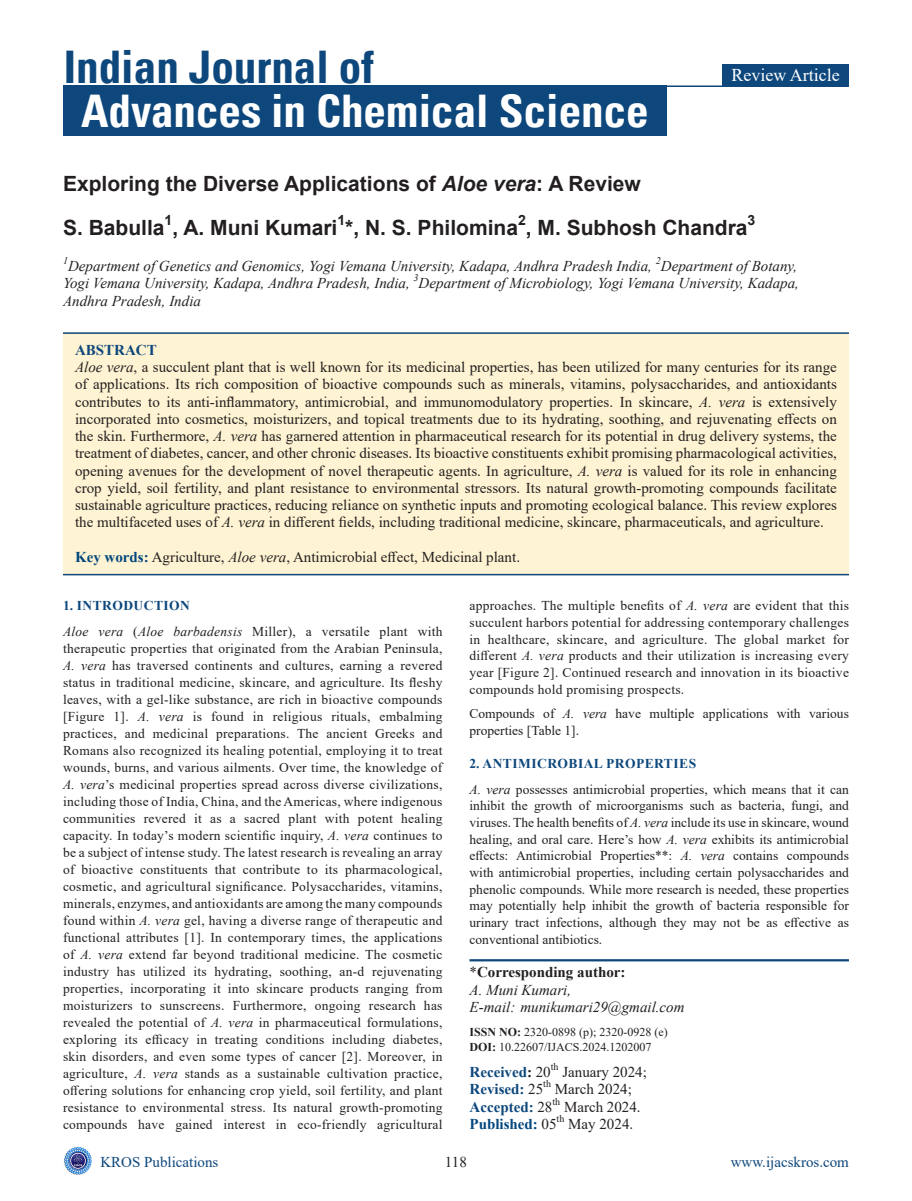
<style>
.page{position:relative;width:912px;height:1201px;background:#fff}
.page>*{position:absolute;margin:0;border:0;box-sizing:border-box;transform-origin:0 0}
.JN{font:700 condensed 45px "Univers";color:#fff}
.JN-2{font:700 condensed 45px "Univers";color:#0d477c}
.AT{font:700 21px "Arial";color:#231f20}
.t1{font:18px "Times New Roman";color:#fff}
.ABS{font:15px/17.2px "Times New Roman";color:#231f20;text-align:justify}
.AFF{font:italic 15px "Times New Roman";color:#231f20}
.KWD{font:15px "Times New Roman";color:#231f20}
.ADD{font:italic 15px/17.2px "Times New Roman";color:#231f20}
.HIS{font:15px "Times New Roman";color:#231f20}
.doi{font:15px "Times New Roman";color:#0d477c}
.HIS-2{font:700 15px "Times New Roman";color:#0d477c}
.HIS-3{font:700 15px "Times New Roman";color:#00467e}
.ABSH{font:700 15px "Times New Roman";color:#0d477c}
.doi-2{font:15px "Times New Roman";color:#231f20}
.AT-2{font:700 14.1px "Arial";color:#231f20}
.TX{font:13.5px/17px "Times New Roman";color:#231f20;text-align:justify}
.t2{font:700 13.5px "Times New Roman";letter-spacing:.035em;color:#0d477c}
.DOI{font:12px/15px "Times New Roman";color:#231f20}
.HIS-4{font:10.05px "Times New Roman";color:#231f20}
.AFF-2{font:italic 10.05px "Times New Roman";color:#231f20}
.s1{font-style:italic}
.s2{font-weight:700;color:#00467e}
.s3{font-style:normal}
.s4{font-weight:700;font-style:normal}
.s5{font-weight:700}
.s6{color:#231f20}
.s7{font-weight:400;color:#231f20}
</style>
<div class="page">
<img style="left:64px;top:1146px;width:28px;height:28px">
<hr style="left:469px;top:959px;width:380px;height:2px;background:#0d477c">
<div style="left:63px;top:333px;width:786px;height:241px;background:#fef3d2"></div>
<hr style="left:63px;top:332px;width:786px;height:2px;background:#0d477c">
<hr style="left:63px;top:574px;width:786px;height:1px;background:#0d477c">
<div style="left:63px;top:86px;width:603px;height:50px;background:#0d477c"></div>
<hr style="left:666px;top:86px;width:183px;height:1px;background:#0d477c">
<div style="left:722px;top:64px;width:127px;height:22px;background:#0d477c"></div>
<p class="JN-2" style="left:64px;top:39px;width:312px">Indian Journal of</p>
<p class="JN" style="left:81px;top:83px;width:569px">Advances in Chemical Science</p>
<p class="t1" style="left:731px;top:62px;width:110px">Review Article</p>
<p class="AT" style="left:63px;top:169px;width:579px">Exploring the Diverse Applications of <span class="s1">Aloe vera</span>: A Review</p>
<p class="AT" style="left:63px;top:212px;width:686px">S. Babulla , A. Muni Kumari *, N. S. Philomina , M. Subhosh Chandra</p>
<p class="AT-2" style="left:165px;top:210px;width:9px">1</p>
<p class="AT-2" style="left:337px;top:210px;width:9px">1</p>
<p class="AT-2" style="left:518px;top:210px;width:9px">2</p>
<p class="AT-2" style="left:747px;top:210px;width:9px">3</p>
<p class="AFF-2" style="left:63px;top:254px;width:7px">1</p>
<p class="AFF-2" style="left:655px;top:254px;width:7px">2</p>
<p class="AFF" style="left:661px;top:256px;width:138px">Department of Botany,</p>
<p class="AFF" style="left:68px;top:256px;width:585px">Department of Genetics and Genomics, Yogi Vemana University, Kadapa, Andhra Pradesh India,</p>
<p class="AFF" style="left:63px;top:273px;width:348px">Yogi Vemana University, Kadapa, Andhra Pradesh, India,</p>
<p class="AFF-2" style="left:413px;top:271px;width:7px">3</p>
<p class="AFF" style="left:418px;top:273px;width:382px">Department of Microbiology, Yogi Vemana University, Kadapa,</p>
<p class="AFF" style="left:63px;top:290px;width:139px">Andhra Pradesh, India</p>
<p class="ABSH" style="left:75px;top:339px;width:83px">ABSTRACT</p>
<p class="ABS" style="left:75px;top:358px;width:763px"><span class="s1">Aloe vera</span>, a succulent plant that is well known for its medicinal properties, has been utilized for many centuries for its range of applications. Its rich composition of bioactive compounds such as minerals, vitamins, polysaccharides, and antioxidants contributes to its anti-inflammatory, antimicrobial, and immunomodulatory properties. In skincare, <span class="s1">A. vera</span> is extensively incorporated into cosmetics, moisturizers, and topical treatments due to its hydrating, soothing, and rejuvenating effects on the skin. Furthermore, <span class="s1">A. vera</span> has garnered attention in pharmaceutical research for its potential in drug delivery systems, the treatment of diabetes, cancer, and other chronic diseases. Its bioactive constituents exhibit promising pharmacological activities, opening avenues for the development of novel therapeutic agents. In agriculture, <span class="s1">A. vera</span> is valued for its role in enhancing crop yield, soil fertility, and plant resistance to environmental stressors. Its natural growth-promoting compounds facilitate sustainable agriculture practices, reducing reliance on synthetic inputs and promoting ecological balance. This review explores the multifaceted uses of <span class="s1">A. vera</span> in different fields, including traditional medicine, skincare, pharmaceuticals, and agriculture.</p>
<p class="KWD" style="left:75px;top:546px;width:446px"><span class="s2">Key words:</span> Agriculture, <span class="s1">Aloe vera</span>, Antimicrobial effect, Medicinal plant.</p>
<h1 class="t2" style="left:63px;top:596px;width:128px">1. INTRODUCTION</h1>
<p class="TX" style="left:63px;top:623px;width:381px"><span class="s1">Aloe vera</span> (<span class="s1">Aloe barbadensis</span> Miller), a versatile plant with therapeutic properties that originated from the Arabian Peninsula, <span class="s1">A. vera</span> has traversed continents and cultures, earning a revered status in traditional medicine, skincare, and agriculture. Its fleshy leaves, with a gel-like substance, are rich in bioactive compounds [Figure 1]. <span class="s1">A. vera</span> is found in religious rituals, embalming practices, and medicinal preparations. The ancient Greeks and Romans also recognized its healing potential, employing it to treat wounds, burns, and various ailments. Over time, the knowledge of <span class="s1">A. vera</span>’s medicinal properties spread across diverse civilizations, including those of India, China, and the Americas, where indigenous communities revered it as a sacred plant with potent healing capacity. In today’s modern scientific inquiry, <span class="s1">A. vera</span> continues to be a subject of intense study. The latest research is revealing an array of bioactive constituents that contribute to its pharmacological, cosmetic, and agricultural significance. Polysaccharides, vitamins, minerals, enzymes, and antioxidants are among the many compounds found within <span class="s1">A. vera</span> gel, having a diverse range of therapeutic and functional attributes [1]. In contemporary times, the applications of <span class="s1">A. vera</span> extend far beyond traditional medicine. The cosmetic industry has utilized its hydrating, soothing, an-d rejuvenating properties, incorporating it into skincare products ranging from moisturizers to sunscreens. Furthermore, ongoing research has revealed the potential of <span class="s1">A. vera</span> in pharmaceutical formulations, exploring its efficacy in treating conditions including diabetes, skin disorders, and even some types of cancer [2]. Moreover, in agriculture, <span class="s1">A. vera</span> stands as a sustainable cultivation practice, offering solutions for enhancing crop yield, soil fertility, and plant resistance to environmental stress. Its natural growth-promoting compounds have gained interest in eco-friendly agricultural</p>
<p class="TX" style="left:469px;top:597px;width:381px">approaches. The multiple benefits of <span class="s1">A. vera</span> are evident that this succulent harbors potential for addressing contemporary challenges in healthcare, skincare, and agriculture. The global market for different <span class="s1">A. vera</span> products and their utilization is increasing every year [Figure 2]. Continued research and innovation in its bioactive compounds hold promising prospects.</p>
<p class="TX" style="left:469px;top:705px;width:381px">Compounds of <span class="s1">A. vera</span> have multiple applications with various properties [Table 1].</p>
<h1 class="t2" style="left:469px;top:754px;width:228px">2. ANTIMICROBIAL PROPERTIES</h1>
<p class="TX" style="left:469px;top:780px;width:381px"><span class="s1">A. vera</span> possesses antimicrobial properties, which means that it can inhibit the growth of microorganisms such as bacteria, fungi, and viruses. The health benefits of <span class="s1">A. vera</span> include its use in skincare, wound healing, and oral care. Here’s how <span class="s1">A. vera</span> exhibits its antimicrobial effects: Antimicrobial Properties**: <span class="s1">A. vera</span> contains compounds with antimicrobial properties, including certain polysaccharides and phenolic compounds. While more research is needed, these properties may potentially help inhibit the growth of bacteria responsible for urinary tract infections, although they may not be as effective as conventional antibiotics.</p>
<p class="ADD" style="left:469px;top:963px;width:217px"><span class="s3">*</span><span class="s4">Corresponding author:<br></span>A. Muni Kumari,<br>E-mail: munikumari29@gmail.com</p>
<p class="DOI" style="left:469px;top:1024px;width:200px"><span class="s5">ISSN NO:</span> 2320-0898 (p); 2320-0928 (e)<br><span class="s5">DOI:</span> 10.22607/IJACS.2024.1202007</p>
<p class="HIS-2" style="left:469px;top:1061px;width:83px">Received<span class="s6">:</span> <span class="s7">20</span></p>
<p class="HIS-4" style="left:550px;top:1060px;width:9px">th</p>
<p class="HIS" style="left:562px;top:1062px;width:86px">January 2024;</p>
<p class="HIS-4" style="left:543px;top:1077px;width:9px">th</p>
<p class="HIS" style="left:555px;top:1079px;width:79px">March 2024;</p>
<p class="HIS-2" style="left:469px;top:1096px;width:84px">Accepted: <span class="s7">28</span></p>
<p class="HIS-2" style="left:469px;top:1079px;width:75px">Revised: <span class="s7">25</span></p>
<p class="HIS-4" style="left:552px;top:1094px;width:9px">th</p>
<p class="HIS" style="left:564px;top:1096px;width:78px">March 2024.</p>
<p class="HIS-3" style="left:469px;top:1113px;width:89px">Published: <span class="s7">05</span></p>
<p class="HIS-4" style="left:556px;top:1111px;width:9px">th</p>
<p class="HIS" style="left:568px;top:1113px;width:66px">May 2024.</p>
<p class="doi" style="left:100px;top:1151px;width:119px">KROS Publications</p>
<p class="doi-2" style="left:445px;top:1151px;width:23px">118</p>
<p class="doi" style="left:730px;top:1151px;width:120px">www.ijacskros.com</p>
</div>
